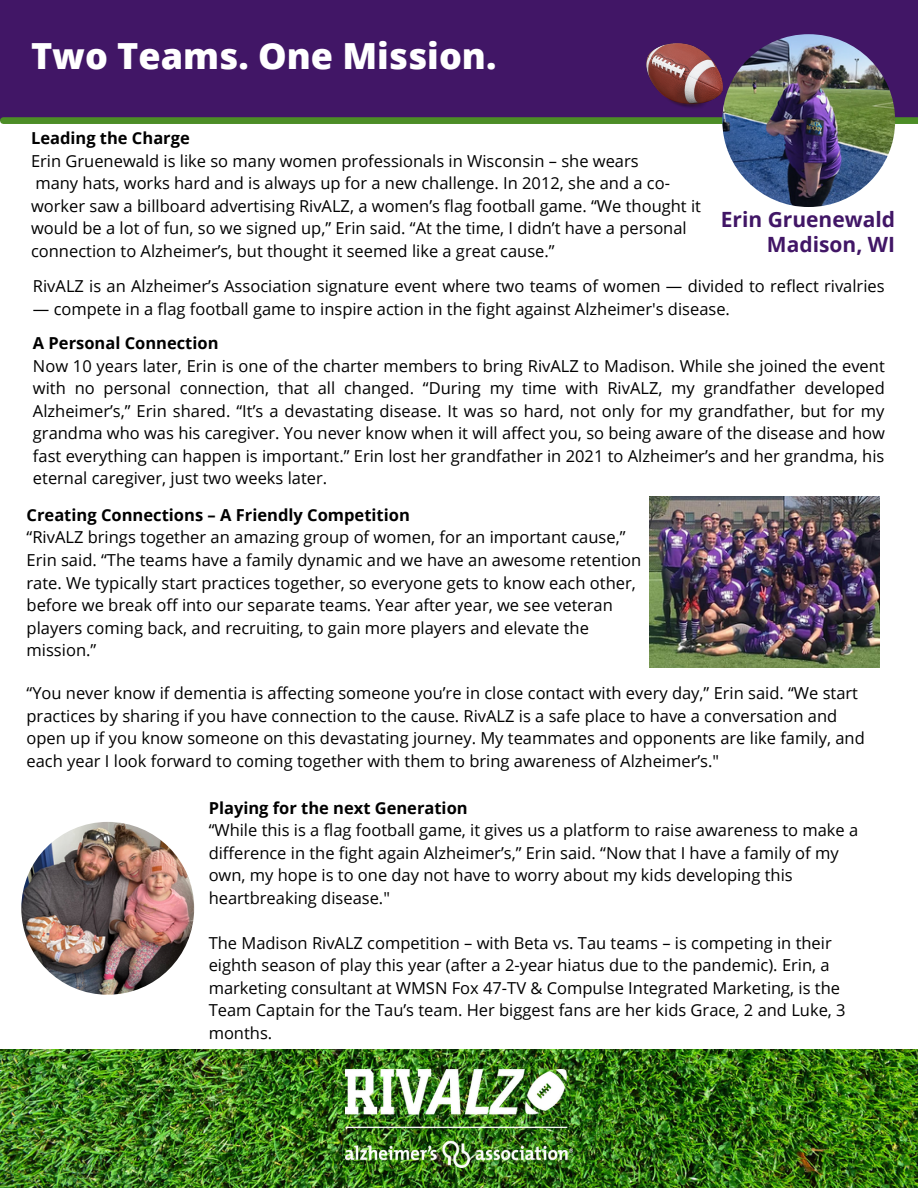
<style>
.page{position:relative;width:918px;height:1188px;background:#fff}
.page>*{position:absolute;margin:0;border:0;box-sizing:border-box;transform-origin:0 0}
.t1{font:800 36px "Open Sans";color:#fff}
.t2{font:700 21px "Open Sans";color:#411666}
.t3{font:16.5px/22.5px "Open Sans";color:#000}
.t4{font:700 16.5px "Open Sans";color:#000}
</style>
<div class="page">
<img style="left:0;top:1050px;width:918px;height:138px">
<img style="left:345px;top:1070px;width:228px;height:98px">
<div style="left:0;top:0;width:918px;height:120px;background:#411666"></div>
<div style="left:3px;top:117px;width:915px;height:7px;background:#4c8d26"></div>
<img style="left:722px;top:34px;width:173px;height:173px;border-radius:50%">
<img style="left:21px;top:822px;width:173px;height:173px;border-radius:50%">
<img style="left:646px;top:43px;width:77px;height:65px">
<img style="left:650px;top:496px;width:229px;height:171px">
<p class="t1" style="left:31px;top:30px;width:467px">Two Teams. One Mission.</p>
<p class="t4" style="left:31px;top:126px;width:160px">Leading the Charge</p>
<p class="t3" style="left:31px;top:149px;width:609px">Erin Gruenewald is like so many women professionals in Wisconsin – she wears</p>
<p class="t3" style="left:31px;top:171px;width:671px">many hats, works hard and is always up for a new challenge. In 2012, she and a co&shy;worker saw a billboard advertising RivALZ, a women’s flag football game. “We thought it would be a lot of fun, so we signed up,” Erin said. “At the time, I didn’t have a personal connection to Alzheimer’s, but thought it seemed like a great cause.”</p>
<p class="t2" style="left:721px;top:205px;width:176px">Erin Gruenewald</p>
<p class="t2" style="left:767px;top:229px;width:130px">Madison, WI</p>
<p class="t3" style="left:33px;top:275px;width:853px">RivALZ is an Alzheimer’s Association signature event where two teams of women — divided to reflect rivalries</p>
<p class="t3" style="left:33px;top:297px;width:699px">— compete in a flag football game to inspire action in the fight against Alzheimer's disease.</p>
<p class="t4" style="left:33px;top:332px;width:187px">A Personal Connection</p>
<p class="t3" style="left:33px;top:354px;width:854px;text-align:justify">Now 10 years later, Erin is one of the charter members to bring RivALZ to Madison. While she joined the event with no personal connection, that all changed. “During my time with RivALZ, my grandfather developed Alzheimer’s,” Erin shared. “It’s a devastating disease. It was so hard, not only for my grandfather, but for my grandma who was his caregiver. You never know when it will affect you, so being aware of the disease and how fast everything can happen is important.” Erin lost her grandfather in 2021 to Alzheimer’s and her grandma, his eternal caregiver, just two weeks later.</p>
<p class="t4" style="left:27px;top:503px;width:385px">Creating Connections – A Friendly Competition</p>
<p class="t3" style="left:27px;top:526px;width:616px">“RivALZ brings together an amazing group of women, for an important cause,” Erin said. “The teams have a family dynamic and we have an awesome retention rate. We typically start practices together, so everyone gets to know each other, before we break off into our separate teams. Year after year, we see veteran players coming back, and recruiting, to gain more players and elevate the mission.”</p>
<p class="t3" style="left:27px;top:681px;width:840px">“You never know if dementia is affecting someone you’re in close contact with every day,” Erin said. “We start practices by sharing if you have connection to the cause. RivALZ is a safe place to have a conversation and open up if you know someone on this devastating journey. My teammates and opponents are like family, and each year I look forward to coming together with them to bring awareness of Alzheimer’s."</p>
<p class="t4" style="left:209px;top:796px;width:261px">Playing for the next Generation</p>
<p class="t3" style="left:209px;top:819px;width:651px">“While this is a flag football game, it gives us a platform to raise awareness to make a difference in the fight again Alzheimer’s,” Erin said. “Now that I have a family of my own, my hope is to one day not have to worry about my kids developing this heartbreaking disease."</p>
<p class="t3" style="left:209px;top:931px;width:639px">The Madison RivALZ competition – with Beta vs. Tau teams – is competing in their eighth season of play this year (after a 2-year hiatus due to the pandemic). Erin, a marketing consultant at WMSN Fox 47-TV &amp; Compulse Integrated Marketing, is the Team Captain for the Tau’s team. Her biggest fans are her kids Grace, 2 and Luke, 3 months.</p>
</div>
